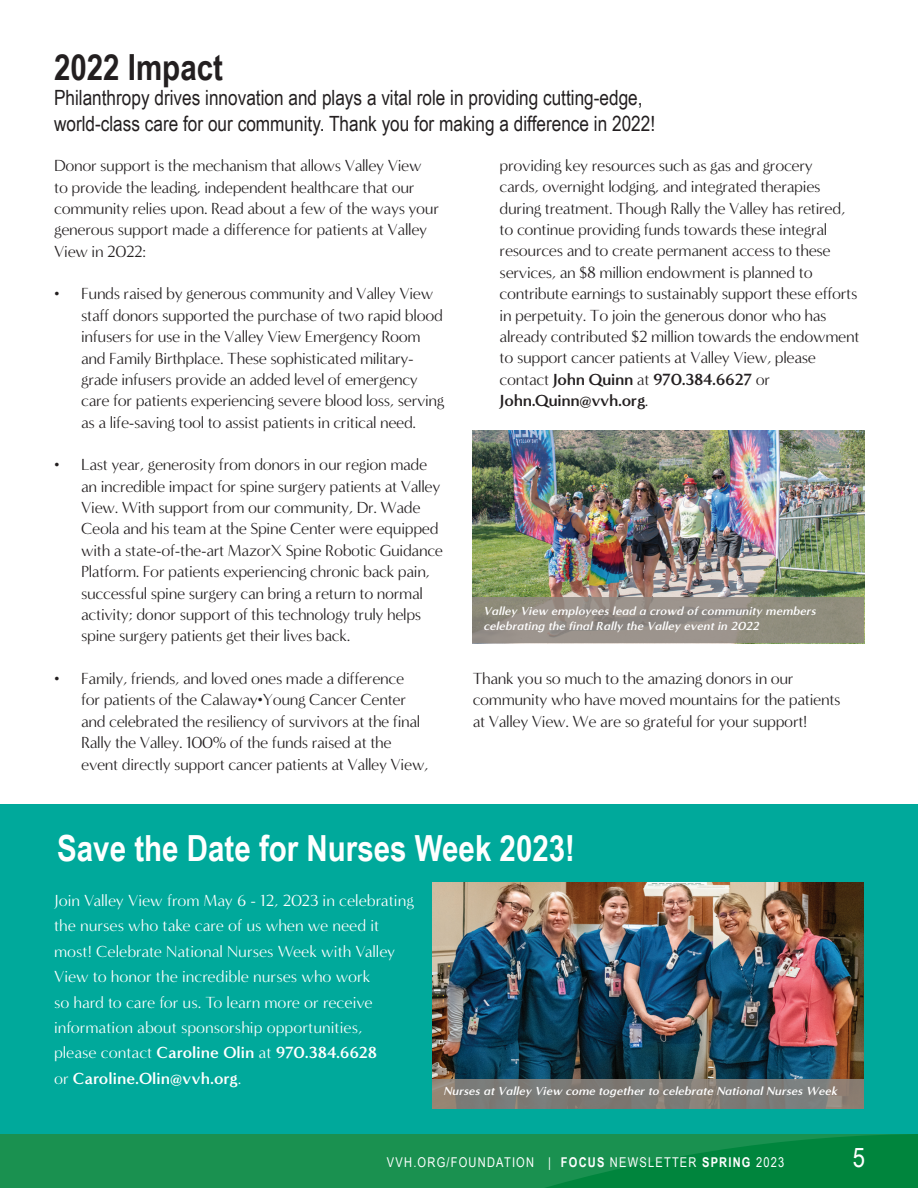
<style>
.page{position:relative;width:918px;height:1188px;background:#fff}
.page>*{position:absolute;margin:0;border:0;box-sizing:border-box;transform-origin:0 0}
.t1{font:700 36px "Arial Narrow";color:#fff}
.t2{font:700 36px "Arial Narrow";color:#231f20}
.t3{font:27px "Arial Narrow";color:#fff}
.t4{font:21px/25.2px "Arial Narrow";color:#231f20}
.t5{font:16.5px/21.3px "Minerva Modern";letter-spacing:-.02em;color:#231f20}
.t6{font:16.5px/25.5px "Minerva Modern";color:#fff}
.t7{font:13.5px "Arial Narrow";letter-spacing:.09em;color:#fff}
.t8{font:italic 700 12px/14.4px "Minerva Modern";color:#fff}
.s1{font-weight:700}
</style>
<div class="page">
<div style="left:0;top:1134px;width:918px;height:54px;background:#1a9150"></div>
<div style="left:0;top:805px;width:918px;height:329px;background:#00a99b"></div>
<img style="left:433px;top:882px;width:431px;height:197px">
<svg style="left:433px;top:1079px;width:431px;height:29px;fill:#7b7c77"></svg>
<img style="left:473px;top:431px;width:391px;height:167px">
<div style="left:473px;top:598px;width:391px;height:45px;background:#908881"></div>
<svg style="left:545px;top:1134px;width:373px;height:54px"></svg>
<h1 class="t2" style="left:54px;top:40px;width:171px">2022 Impact</h1>
<p class="t4" style="left:54px;top:85px;width:603px">Philanthropy drives innovation and plays a vital role in providing cutting-edge, world-class care for our community. Thank you for making a difference in 2022!</p>
<p class="t5" style="left:54px;top:155px;width:386px">Donor support is the mechanism that allows Valley View to provide the leading, independent healthcare that our community relies upon. Read about a few of the ways your generous support made a difference for patients at Valley View in 2022:</p>
<p class="t5" style="left:81px;top:283px;width:365px;text-indent:-27px">• Funds raised by generous community and Valley View staff donors supported the purchase of two rapid blood infusers for use in the Valley View Emergency Room and Family Birthplace. These sophisticated military&shy;grade infusers provide an added level of emergency care for patients experiencing severe blood loss, serving as a life-saving tool to assist patients in critical need.</p>
<p class="t5" style="left:81px;top:454px;width:363px;text-indent:-27px">• Last year, generosity from donors in our region made an incredible impact for spine surgery patients at Valley View. With support from our community, Dr. Wade Ceola and his team at the Spine Center were equipped with a state-of-the-art MazorX Spine Robotic Guidance Platform. For patients experiencing chronic back pain, successful spine surgery can bring a return to normal activity; donor support of this technology truly helps spine surgery patients get their lives back.</p>
<p class="t5" style="left:81px;top:668px;width:349px;text-indent:-27px">• Family, friends, and loved ones made a difference<br>for patients of the Calaway•Young Cancer Center and celebrated the resiliency of survivors at the final Rally the Valley. 100% of the funds raised at the event directly support cancer patients at Valley View,</p>
<p class="t5" style="left:500px;top:155px;width:361px">providing key resources such as gas and grocery<br>cards, overnight lodging, and integrated therapies during treatment. Though Rally the Valley has retired, to continue providing funds towards these integral resources and to create permanent access to these services, an $8 million endowment is planned to contribute earnings to sustainably support these efforts in perpetuity. To join the generous donor who has already contributed $2 million towards the endowment to support cancer patients at Valley View, please contact <span class="s1">John Quinn</span> at <span class="s1">970.384.6627</span> or <span class="s1">John.Quinn@vvh.org</span>.</p>
<p class="t8" style="left:484px;top:604px;width:334px">Valley View employees lead a crowd of community members celebrating the final Rally the Valley event in 2022</p>
<p class="t5" style="left:473px;top:668px;width:369px">Thank you so much to the amazing donors in our community who have moved mountains for the patients at Valley View. We are so grateful for your support!</p>
<h1 class="t1" style="left:57px;top:821px;width:519px">Save the Date for Nurses Week 2023!</h1>
<p class="t6" style="left:54px;top:887px;width:361px">Join Valley View from May 6 - 12, 2023 in celebrating the nurses who take care of us when we need it most! Celebrate National Nurses Week with Valley View to honor the incredible nurses who work<br>so hard to care for us. To learn more or receive information about sponsorship opportunities,<br>please contact <span class="s1">Caroline Olin</span> at <span class="s1">970.384.6628<br></span>or <span class="s1">Caroline.Olin@vvh.org</span>.</p>
<p class="t8" style="left:444px;top:1084px;width:396px">Nurses at Valley View come together to celebrate National Nurses Week</p>
<p class="t7" style="left:387px;top:1153px;width:399px">VVH.ORG/FOUNDATION | <span class="s1">FOCUS</span> NEWSLETTER <span class="s1">SPRING</span> 2023</p>
<h2 class="t3" style="left:853px;top:1138px;width:14px">5</h2>
</div>
